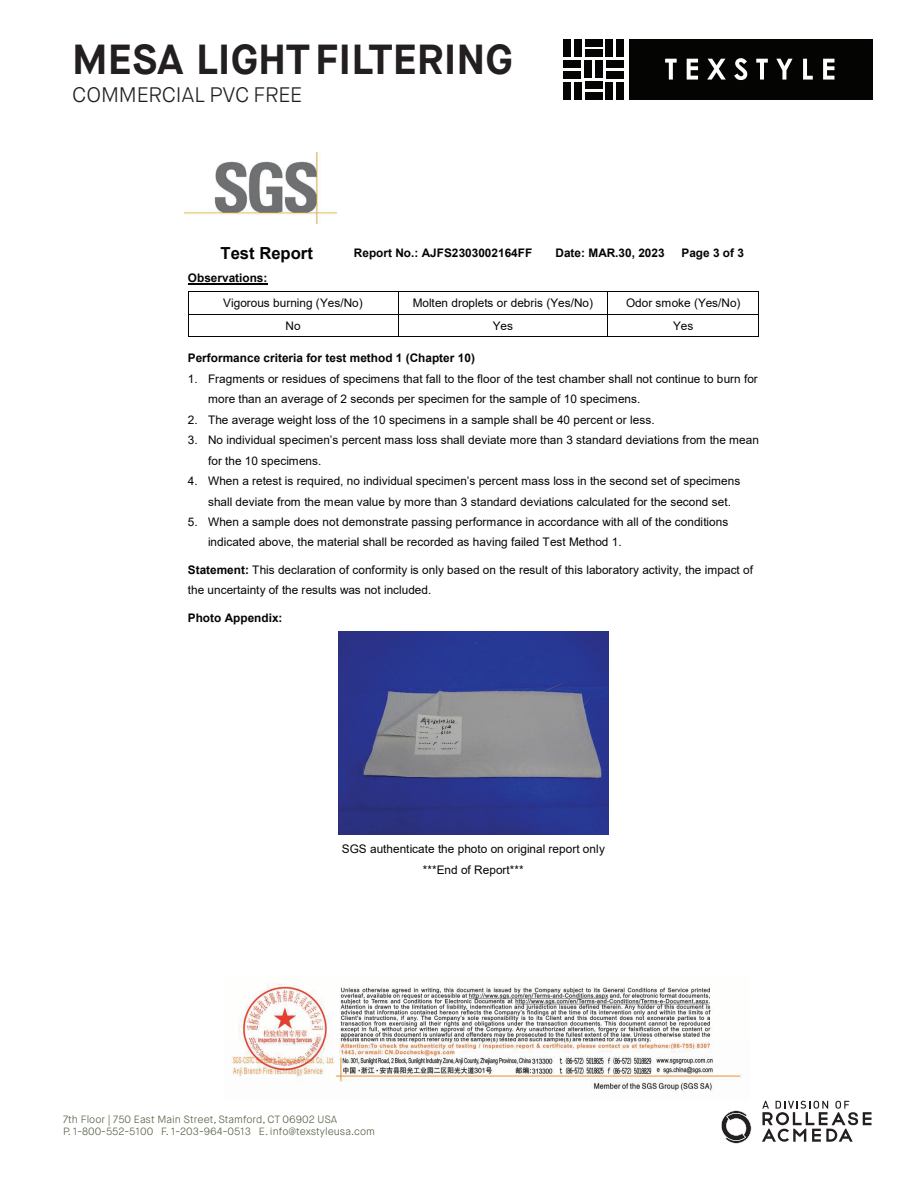
<style>
.page{position:relative;width:918px;height:1188px;background:#fff}
.page>*{position:absolute;margin:0;border:0;box-sizing:border-box;transform-origin:0 0}
.t1{font:700 42px "Maison Neue";color:#231f20}
.t2{font:300 21px "Maison Neue";letter-spacing:-.01em;color:#231f20}
.t3{font:700 16.65px "Arial";color:#040503}
.t4{font:11.85px/20.5px "Arial";color:#040503}
.t5{font:700 11.85px "Arial";letter-spacing:.005em;color:#040503}
.t6{font:300 10.5px/12.6px "Maison Neue";color:#566244}
.s1{font-weight:700}
</style>
<div class="page">
<div style="left:630px;top:39px;width:243px;height:60px;background:#040503"></div>
<svg style="left:665px;top:59px;width:12px;height:21px"></svg>
<svg style="left:687px;top:59px;width:11px;height:21px"></svg>
<svg style="left:707px;top:59px;width:19px;height:21px"></svg>
<svg style="left:734px;top:58px;width:13px;height:22px"></svg>
<svg style="left:756px;top:59px;width:12px;height:21px"></svg>
<svg style="left:776px;top:59px;width:17px;height:21px"></svg>
<svg style="left:803px;top:59px;width:10px;height:21px"></svg>
<svg style="left:823px;top:59px;width:11px;height:21px"></svg>
<div style="left:585px;top:92px;width:17px;height:8px;background:#040503"></div>
<div style="left:585px;top:82px;width:17px;height:7px;background:#040503"></div>
<div style="left:585px;top:50px;width:17px;height:7px;background:#040503"></div>
<div style="left:585px;top:39px;width:17px;height:7px;background:#040503"></div>
<div style="left:606px;top:71px;width:18px;height:7px;background:#040503"></div>
<div style="left:606px;top:60px;width:18px;height:8px;background:#040503"></div>
<div style="left:563px;top:71px;width:18px;height:7px;background:#040503"></div>
<div style="left:563px;top:60px;width:18px;height:8px;background:#040503"></div>
<div style="left:563px;top:39px;width:7px;height:18px;background:#040503"></div>
<div style="left:574px;top:39px;width:7px;height:18px;background:#040503"></div>
<div style="left:563px;top:82px;width:7px;height:18px;background:#040503"></div>
<div style="left:574px;top:82px;width:7px;height:18px;background:#040503"></div>
<div style="left:606px;top:39px;width:7px;height:18px;background:#040503"></div>
<div style="left:617px;top:39px;width:7px;height:18px;background:#040503"></div>
<div style="left:606px;top:82px;width:7px;height:18px;background:#040503"></div>
<div style="left:617px;top:82px;width:7px;height:18px;background:#040503"></div>
<div style="left:585px;top:60px;width:7px;height:18px;background:#040503"></div>
<div style="left:595px;top:60px;width:7px;height:18px;background:#040503"></div>
<svg style="left:762px;top:1101px;width:109px;height:41px"></svg>
<svg style="left:721px;top:1110px;width:30px;height:34px"></svg>
<img style="left:184px;top:152px;width:153px;height:71px">
<img style="left:231px;top:983px;width:512px;height:108px">
<hr style="left:188px;top:283px;width:80px;height:1px;background:#040503">
<hr style="left:188px;top:291px;width:210px;height:1px;background:#040503">
<hr style="left:398px;top:291px;width:210px;height:1px;background:#040503">
<hr style="left:608px;top:291px;width:151px;height:1px;background:#040503">
<hr style="left:188px;top:314px;width:210px;height:1px;background:#040503">
<hr style="left:398px;top:314px;width:210px;height:1px;background:#040503">
<hr style="left:608px;top:314px;width:151px;height:1px;background:#040503">
<svg style="left:188px;top:292px;width:1px;height:44px"></svg>
<hr style="left:188px;top:336px;width:210px;height:1px;background:#040503">
<svg style="left:398px;top:292px;width:1px;height:44px"></svg>
<hr style="left:398px;top:336px;width:210px;height:1px;background:#040503">
<hr style="left:608px;top:336px;width:151px;height:1px;background:#040503">
<hr style="left:339px;top:631px;width:269px;height:1px;background:#040503">
<hr style="left:338px;top:632px;width:1px;height:202px;background:#040503">
<hr style="left:339px;top:834px;width:269px;height:1px;background:#040503">
<hr style="left:608px;top:632px;width:1px;height:202px;background:#040503">
<img style="left:339px;top:632px;width:269px;height:202px">
<h1 class="t1" style="left:72px;top:32px;width:442px">MESA LIGHT FILTERING</h1>
<h2 class="t2" style="left:72px;top:81px;width:232px">COMMERCIAL PVC FREE</h2>
<h3 class="t3" style="left:221px;top:241px;width:94px">Test Report</h3>
<p class="t5" style="left:354px;top:245px;width:180px">Report No.: AJFS2303002164FF</p>
<p class="t5" style="left:556px;top:245px;width:111px">Date: MAR.30, 2023</p>
<p class="t5" style="left:682px;top:245px;width:64px">Page 3 of 3</p>
<p class="t5" style="left:188px;top:269px;width:81px">Observations:</p>
<p class="t4" style="left:223px;top:293px;width:141px">Vigorous burning (Yes/No)</p>
<p class="t4" style="left:413px;top:293px;width:182px">Molten droplets or debris (Yes/No)</p>
<p class="t4" style="left:626px;top:293px;width:116px">Odor smoke (Yes/No)</p>
<p class="t4" style="left:286px;top:315px;width:17px">No</p>
<p class="t4" style="left:493px;top:315px;width:22px">Yes</p>
<p class="t4" style="left:673px;top:315px;width:22px">Yes</p>
<p class="t5" style="left:188px;top:350px;width:289px">Performance criteria for test method 1 (Chapter 10)</p>
<p class="t4" style="left:208px;top:368px;width:551px;text-indent:-20px">1. Fragments or residues of specimens that fall to the floor of the test chamber shall not continue to burn for more than an average of 2 seconds per specimen for the sample of 10 specimens.</p>
<p class="t4" style="left:188px;top:409px;width:468px">2. The average weight loss of the 10 specimens in a sample shall be 40 percent or less.</p>
<p class="t4" style="left:208px;top:430px;width:552px;text-indent:-20px">3. No individual specimen’s percent mass loss shall deviate more than 3 standard deviations from the mean for the 10 specimens.</p>
<p class="t4" style="left:208px;top:471px;width:534px;text-indent:-20px">4. When a retest is required, no individual specimen’s percent mass loss in the second set of specimens shall deviate from the mean value by more than 3 standard deviations calculated for the second set.</p>
<p class="t4" style="left:208px;top:511px;width:522px;text-indent:-20px">5. When a sample does not demonstrate passing performance in accordance with all of the conditions indicated above, the material shall be recorded as having failed Test Method 1.</p>
<p class="t4" style="left:188px;top:559px;width:567px"><span class="s1">Statement:</span> This declaration of conformity is only based on the result of this laboratory activity, the impact of the uncertainty of the results was not included.</p>
<p class="t5" style="left:188px;top:609px;width:96px">Photo Appendix:</p>
<p class="t4" style="left:342px;top:839px;width:265px;text-align:center">SGS authenticate the photo on original report only ***End of Report***</p>
<p class="t6" style="left:63px;top:1113px;width:314px">7th Floor | 750 East Main Street, Stamford, CT 06902 USA<br>P. 1-800-552-5100 F. 1-203-964-0513 E. info@texstyleusa.com</p>
</div>
